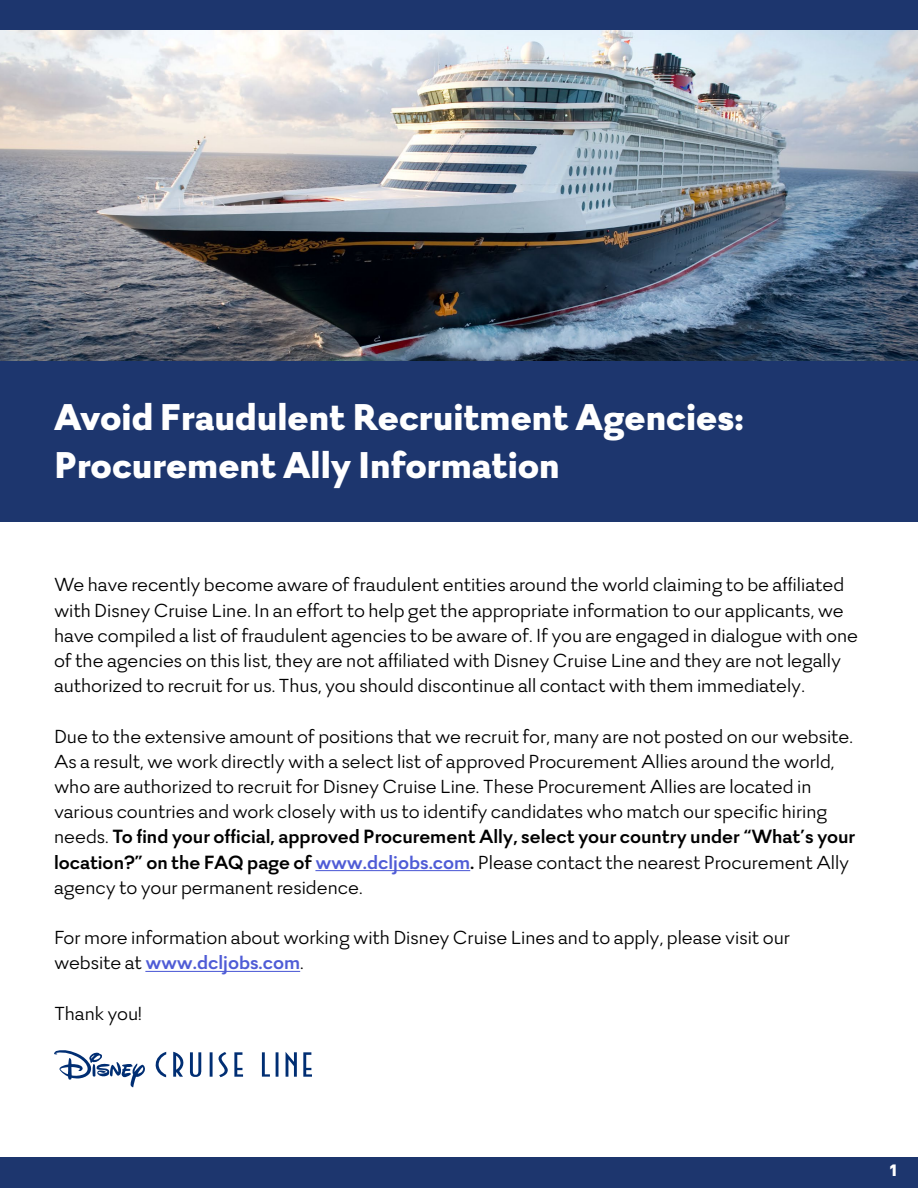
<style>
.page{position:relative;width:918px;height:1188px;background:#fff}
.page>*{position:absolute;margin:0;border:0;box-sizing:border-box;transform-origin:0 0}
.t1{font:900 40.5px/48.6px "Firme";color:#fff}
.t2{font:21px/25.2px "Firme";color:#000}
.t3{font:900 18px "Firme";color:#fff}
.s1{font-weight:700}
.s2{font-weight:700;color:#4f5cd6}
</style>
<div class="page">
<img style="left:0;top:31px;width:918px;height:328px">
<div style="left:0;top:359px;width:918px;height:163px;background:#1d366e"></div>
<div style="left:0;top:0;width:918px;height:31px;background:#1d366e"></div>
<div style="left:0;top:1157px;width:918px;height:31px;background:#1d366e"></div>
<hr style="left:315px;top:870px;width:155px;height:1px;background:#4f5cd6">
<hr style="left:145px;top:971px;width:155px;height:1px;background:#4f5cd6">
<svg style="left:54px;top:1050px;width:91px;height:38px"></svg>
<svg style="left:190px;top:1052px;width:12px;height:25px"></svg>
<svg style="left:210px;top:1052px;width:33px;height:25px"></svg>
<svg style="left:303px;top:1052px;width:9px;height:25px"></svg>
<svg style="left:276px;top:1052px;width:2px;height:25px"></svg>
<svg style="left:286px;top:1052px;width:11px;height:25px"></svg>
<svg style="left:155px;top:1052px;width:11px;height:25px"></svg>
<svg style="left:173px;top:1052px;width:11px;height:25px"></svg>
<svg style="left:262px;top:1052px;width:8px;height:25px"></svg>
<h1 class="t1" style="left:54px;top:392px;width:691px">Avoid Fraudulent Recruitment Agencies:<br>Procurement Ally Information</h1>
<p class="t2" style="left:54px;top:572px;width:806px">We have recently become aware of fraudulent entities around the world claiming to be affiliated with Disney Cruise Line. In an effort to help get the appropriate information to our applicants, we have compiled a list of fraudulent agencies to be aware of. If you are engaged in dialogue with one of the agencies on this list, they are not affiliated with Disney Cruise Line and they are not legally authorized to recruit for us. Thus, you should discontinue all contact with them immediately.</p>
<p class="t2" style="left:54px;top:723px;width:803px">Due to the extensive amount of positions that we recruit for, many are not posted on our website.<br>As a result, we work directly with a select list of approved Procurement Allies around the world, who are authorized to recruit for Disney Cruise Line. These Procurement Allies are located in various countries and work closely with us to identify candidates who match our specific hiring needs. <span class="s1">To find your official, approved Procurement Ally, select your country under “What’s your location?” on the FAQ page of</span> <span class="s2">www.dcljobs.com</span><span class="s1">.</span> Please contact the nearest Procurement Ally agency to your permanent residence.</p>
<p class="t2" style="left:54px;top:925px;width:738px">For more information about working with Disney Cruise Lines and to apply, please visit our website at <span class="s2">www.dcljobs.com</span>.</p>
<p class="t2" style="left:54px;top:1001px;width:89px">Thank you!</p>
<p class="t3" style="left:890px;top:1160px;width:9px">1</p>
</div>
